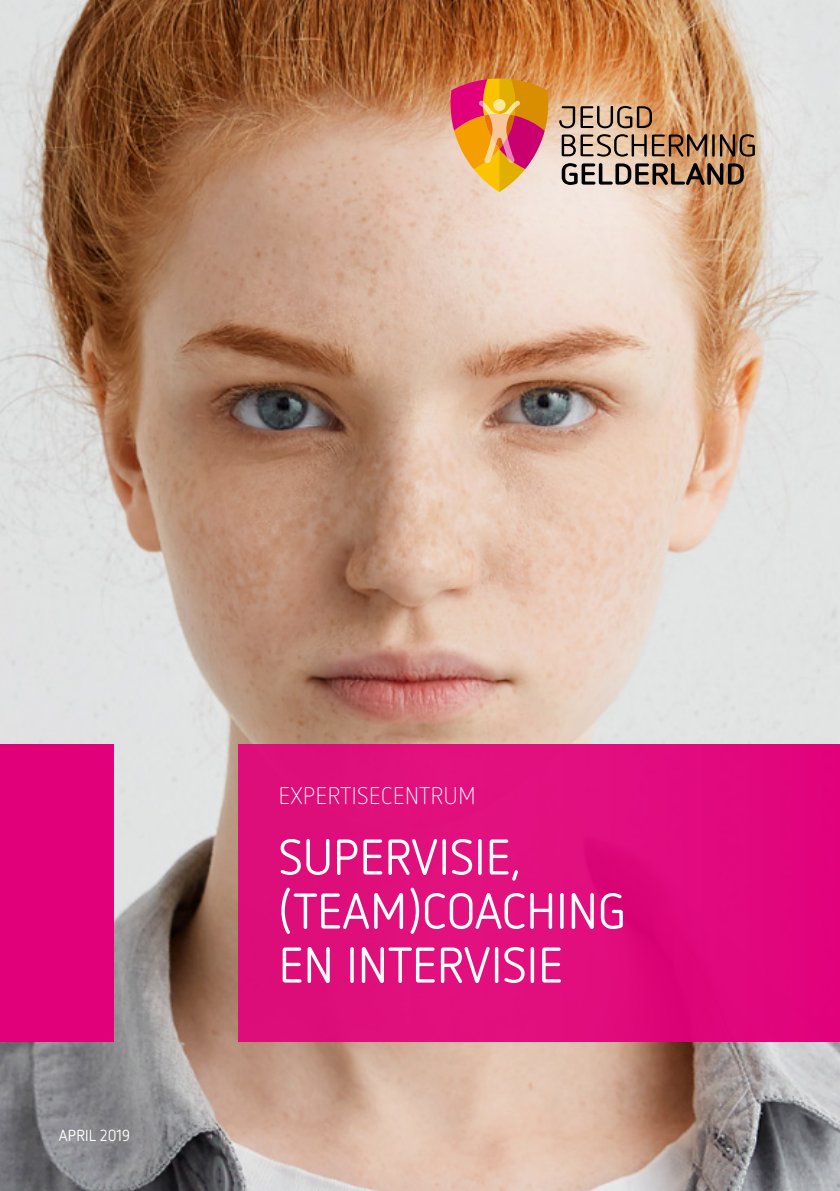
<style>
.page{position:relative;width:840px;height:1191px;background:#fff}
.page>*{position:absolute;margin:0;border:0;box-sizing:border-box;transform-origin:0 0}
.t1{font:50px/54px "Netto OT";letter-spacing:.01em;color:#fff}
.t2{font:300 24px "Netto OT";letter-spacing:.03em;color:#fff}
.t3{font:16px "Netto OT";letter-spacing:.01em;color:#fff}
</style>
<div class="page">
<img style="left:0;top:0;width:839px;height:1191px">
<svg style="left:559px;top:106px;width:92px;height:22px;background:#a58a6f"></svg>
<svg style="left:561px;top:134px;width:145px;height:23px;background:#a0836b"></svg>
<hr style="left:711px;top:134px;width:3px;height:23px;background:#000">
<svg style="left:719px;top:134px;width:35px;height:23px"></svg>
<svg style="left:561px;top:163px;width:182px;height:22px;background:#87725f"></svg>
<svg style="left:450px;top:79px;width:98px;height:113px;background:#e68c5a"></svg>
<div style="left:238px;top:744px;width:601px;height:298px;background:#e10e7c"></div>
<div style="left:0;top:744px;width:113px;height:298px;background:#e2007a"></div>
<p class="t3" style="left:59px;top:1125px;width:73px">APRIL 2019</p>
<p class="t2" style="left:278px;top:781px;width:198px">EXPERTISECENTRUM</p>
<p class="t1" style="left:278px;top:829px;width:348px">SUPERVISIE, (TEAM)COACHING<br>EN INTERVISIE</p>
</div>
